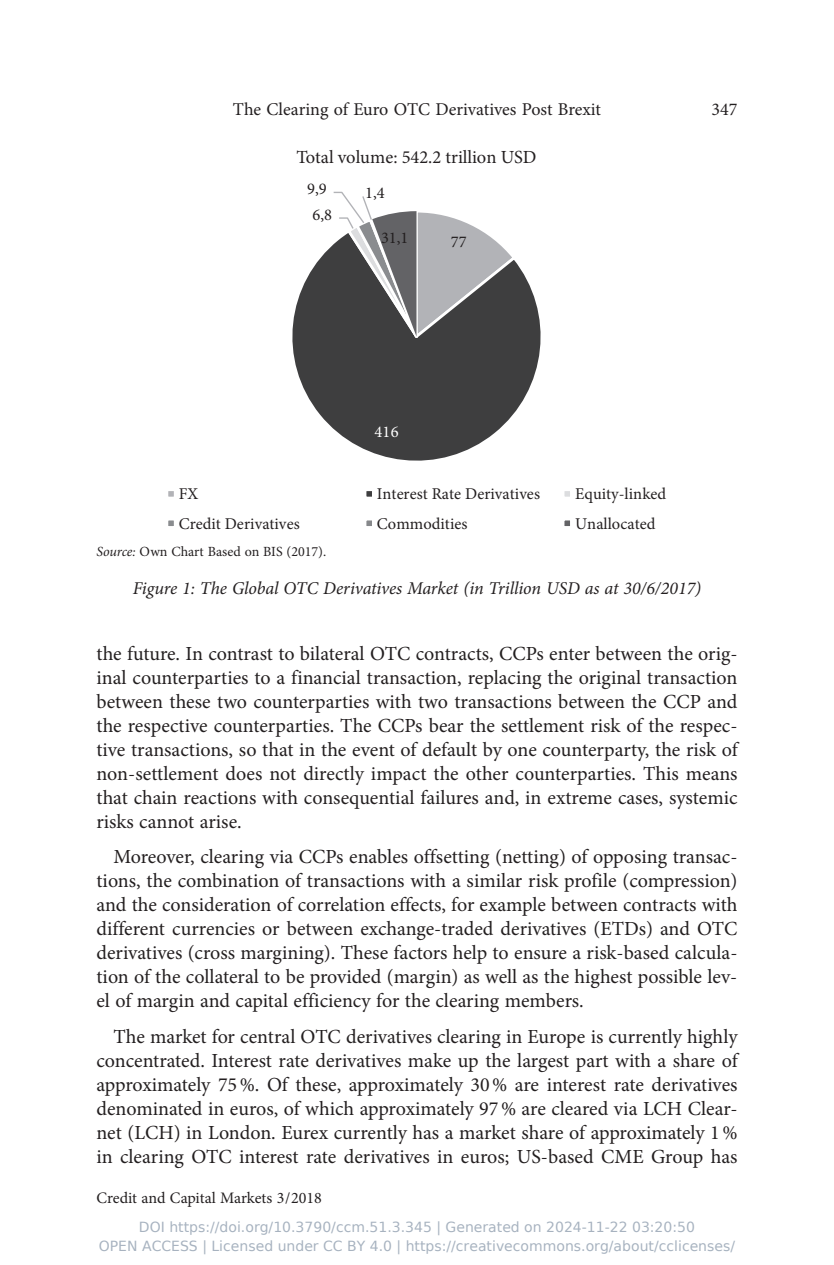
<style>
.page{position:relative;width:834px;height:1265px;background:#fff}
.page>*{position:absolute;margin:0;border:0;box-sizing:border-box;transform-origin:0 0}
.t1{font:20px/24px "Minion Pro";color:#231f20;text-align:justify}
.t2{font:18.4px "Minion Pro";color:#231f20}
.t3{font:italic 18px "Minion Pro";letter-spacing:-.005em;color:#231f20}
.t4{font:18px "Minion Pro";color:#231f20}
.t5{font:16.4px "Minion Pro";letter-spacing:.005em;color:#231f20}
.t6{font:16.4px "Minion Pro";color:#fff}
.t7{font:16px "Minion Pro";color:#231f20}
.t8{font:14px "DejaVu Sans";color:rgb(36 64 97/.4)}
.t9{font:14px "Minion Pro";color:#231f20}
.s1{font-style:italic}
</style>
<div class="page">
<svg style="left:292px;top:246px;width:249px;height:205px"></svg>
<svg style="left:367px;top:246px;width:169px;height:215px"></svg>
<svg style="left:332px;top:191px;width:186px;height:204px"></svg>
<div style="left:167px;top:489px;width:8px;height:9px;background:#b2b3b7"></div>
<div style="left:165px;top:488px;width:11px;height:11px;border:3px solid #fff"></div>
<div style="left:365px;top:489px;width:8px;height:9px;background:#3e3e3f"></div>
<div style="left:363px;top:488px;width:11px;height:11px;border:3px solid #fff"></div>
<div style="left:563px;top:489px;width:8px;height:9px;background:#dcdddf"></div>
<div style="left:561px;top:488px;width:11px;height:11px;border:3px solid #fff"></div>
<div style="left:167px;top:519px;width:8px;height:8px;background:#8a8c8f"></div>
<div style="left:165px;top:517px;width:11px;height:12px;border:3px solid #fff"></div>
<div style="left:365px;top:519px;width:8px;height:8px;background:#86888b"></div>
<div style="left:363px;top:517px;width:11px;height:12px;border:3px solid #fff"></div>
<div style="left:563px;top:519px;width:8px;height:8px;background:#636366"></div>
<div style="left:561px;top:517px;width:11px;height:12px;border:3px solid #fff"></div>
<p class="t4" style="left:233px;top:97px;width:369px">The Clearing of Euro OTC Derivatives Post Brexit</p>
<p class="t4" style="left:711px;top:97px;width:27px">347</p>
<p class="t2" style="left:296px;top:144px;width:242px">Total volume: 542.2 trillion USD</p>
<p class="t5" style="left:307px;top:177px;width:21px">9,9</p>
<p class="t5" style="left:365px;top:181px;width:21px">1,4</p>
<p class="t5" style="left:312px;top:203px;width:21px">6,8</p>
<p class="t5" style="left:381px;top:226px;width:29px">31,1</p>
<p class="t5" style="left:450px;top:231px;width:17px">77</p>
<p class="t6" style="left:374px;top:420px;width:25px">416</p>
<p class="t5" style="left:179px;top:483px;width:21px">FX</p>
<p class="t5" style="left:377px;top:483px;width:165px">Interest Rate Derivatives</p>
<p class="t5" style="left:575px;top:483px;width:92px">Equity-linked</p>
<p class="t5" style="left:179px;top:512px;width:123px">Credit Derivatives</p>
<p class="t5" style="left:377px;top:512px;width:92px">Commodities</p>
<p class="t5" style="left:575px;top:512px;width:82px">Unallocated</p>
<p class="t9" style="left:96px;top:542px;width:231px"><span class="s1">Source:</span> Own Chart Based on BIS (2017).</p>
<p class="t3" style="left:133px;top:576px;width:570px">Figure 1: The Global OTC Derivatives Market (in Trillion USD as at 30/6/2017)</p>
<p class="t1" style="left:96px;top:641px;width:642px">the future. In contrast to bilateral OTC contracts, CCPs enter between the orig&shy;inal counterparties to a financial transaction, replacing the original transaction between these two counterparties with two transactions between the CCP and the respective counterparties. The CCPs bear the settlement risk of the respec&shy;tive transactions, so that in the event of default by one counterparty, the risk of non-settlement does not directly impact the other counterparties. This means that chain reactions with consequential failures and, in extreme cases, systemic risks cannot arise.</p>
<p class="t1" style="left:96px;top:844px;width:642px;text-indent:17px">Moreover, clearing via CCPs enables offsetting (netting) of opposing transac&shy;tions, the combination of transactions with a similar risk profile (compression) and the consideration of correlation effects, for example between contracts with different currencies or between exchange-traded derivatives (ETDs) and OTC derivatives (cross margining). These factors help to ensure a risk-based calcula&shy;tion of the collateral to be provided (margin) as well as the highest possible lev&shy;el of margin and capital efficiency for the clearing members.</p>
<p class="t1" style="left:96px;top:1024px;width:642px;text-indent:17px">The market for central OTC derivatives clearing in Europe is currently highly concentrated. Interest rate derivatives make up the largest part with a share of approximately 75%. Of these, approximately 30% are interest rate derivatives denominated in euros, of which approximately 97% are cleared via LCH Clear&shy;net (LCH) in London. Eurex currently has a market share of approximately 1% in clearing OTC interest rate derivatives in euros; US-based CME Group has</p>
<p class="t7" style="left:96px;top:1186px;width:227px">Credit and Capital Markets 3/2018</p>
<p class="t8" style="left:139px;top:1219px;width:557px">DOI https://doi.org/10.3790/ccm.51.3.345 | Generated on 2024-11-22 03:20:50</p>
<p class="t8" style="left:99px;top:1237px;width:637px">OPEN ACCESS | Licensed under CC BY 4.0 | https://creativecommons.org/about/cclicenses/</p>
</div>
